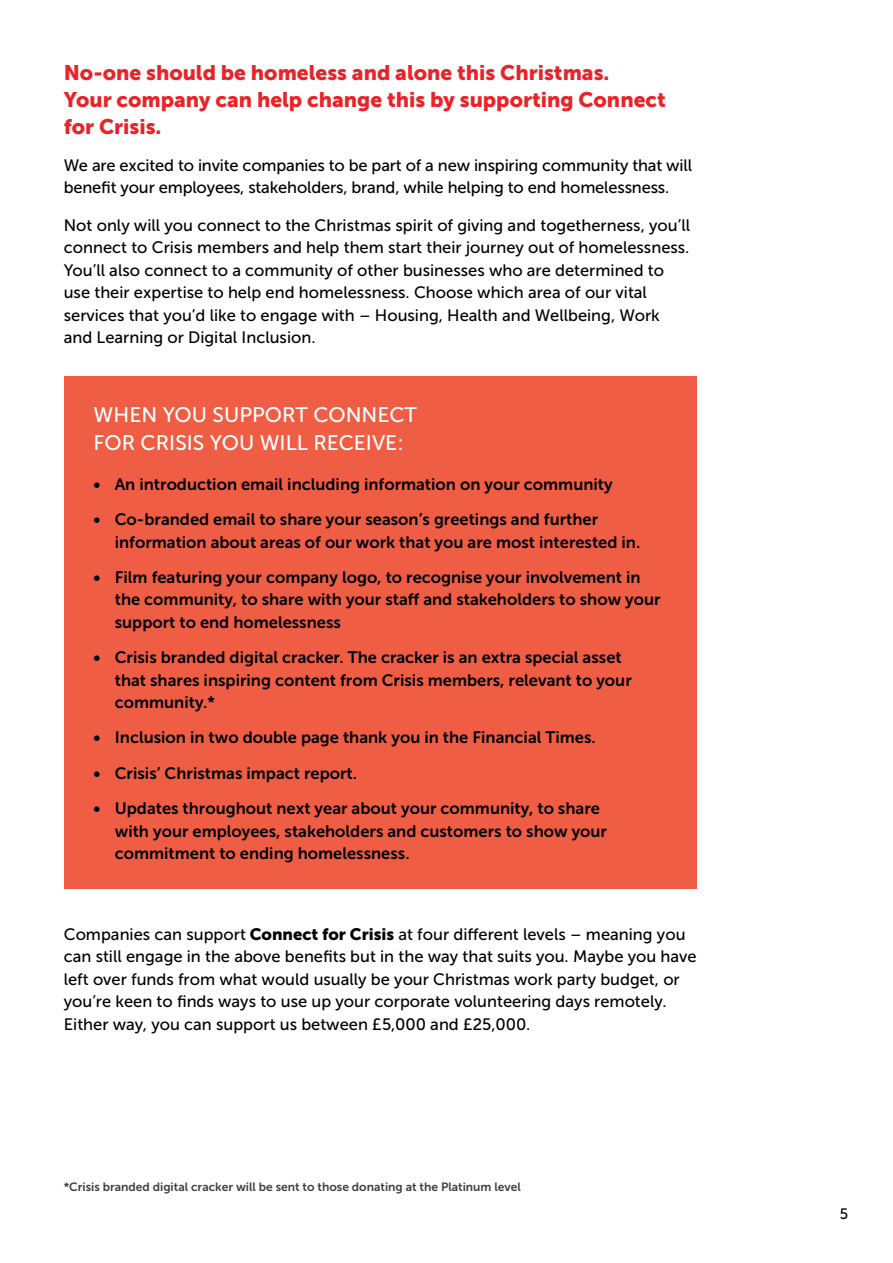
<style>
.page{position:relative;width:893px;height:1263px;background:#fff}
.page>*{position:absolute;margin:0;border:0;box-sizing:border-box;transform-origin:0 0}
.t1{font:21px/27px "Museo Sans 900";color:#eb2227}
.t2{font:21px/28.5px "Museo Sans 500";color:#fff}
.t3{font:16.5px/22.5px "Museo Sans 500";color:#000}
.t4{font:16.5px/22.5px "Museo Sans 700";color:#000}
.t5{font:15px "Museo Sans 500";color:#000}
.t6{font:12px "Museo Sans 700";color:#404041}
.s1{font-family:"Museo Sans 900"}
</style>
<div class="page">
<div style="left:64px;top:376px;width:633px;height:513px;background:#ef5e44"></div>
<p class="t1" style="left:64px;top:59px;width:603px">No-one should be homeless and alone this Christmas.<br>Your company can help change this by supporting Connect for Crisis.</p>
<p class="t3" style="left:64px;top:154px;width:630px">We are excited to invite companies to be part of a new inspiring community that will benefit your employees, stakeholders, brand, while helping to end homelessness.</p>
<p class="t3" style="left:64px;top:214px;width:628px">Not only will you connect to the Christmas spirit of giving and togetherness, you’ll connect to Crisis members and help them start their journey out of homelessness.<br>You’ll also connect to a community of other businesses who are determined to use their expertise to help end homelessness. Choose which area of our vital services that you’d like to engage with – Housing, Health and Wellbeing, Work and Learning or Digital Inclusion.</p>
<p class="t2" style="left:94px;top:400px;width:325px">WHEN YOU SUPPORT CONNECT<br>FOR CRISIS YOU WILL RECEIVE:</p>
<p class="t4" style="left:94px;top:473px;width:521px">• An introduction email including information on your community</p>
<p class="t4" style="left:115px;top:508px;width:527px;text-indent:-21px">• Co-branded email to share your season’s greetings and further information about areas of our work that you are most interested in.</p>
<p class="t4" style="left:115px;top:566px;width:547px;text-indent:-21px">• Film featuring your company logo, to recognise your involvement in the community, to share with your staff and stakeholders to show your support to end homelessness</p>
<p class="t4" style="left:115px;top:646px;width:518px;text-indent:-21px">• Crisis branded digital cracker. The cracker is an extra special asset that shares inspiring content from Crisis members, relevant to your community.*</p>
<p class="t4" style="left:94px;top:726px;width:504px">• Inclusion in two double page thank you in the Financial Times.</p>
<p class="t4" style="left:94px;top:762px;width:265px">• Crisis’ Christmas impact report.</p>
<p class="t4" style="left:115px;top:797px;width:494px;text-indent:-21px">• Updates throughout next year about your community, to share with your employees, stakeholders and customers to show your commitment to ending homelessness.</p>
<p class="t3" style="left:64px;top:923px;width:634px">Companies can support <span class="s1">Connect for Crisis</span> at four different levels – meaning you can still engage in the above benefits but in the way that suits you. Maybe you have left over funds from what would usually be your Christmas work party budget, or you’re keen to finds ways to use up your corporate volunteering days remotely.<br>Either way, you can support us between £5,000 and £25,000.</p>
<p class="t6" style="left:64px;top:1180px;width:458px">*Crisis branded digital cracker will be sent to those donating at the Platinum level</p>
<p class="t5" style="left:840px;top:1205px;width:10px">5</p>
</div>
